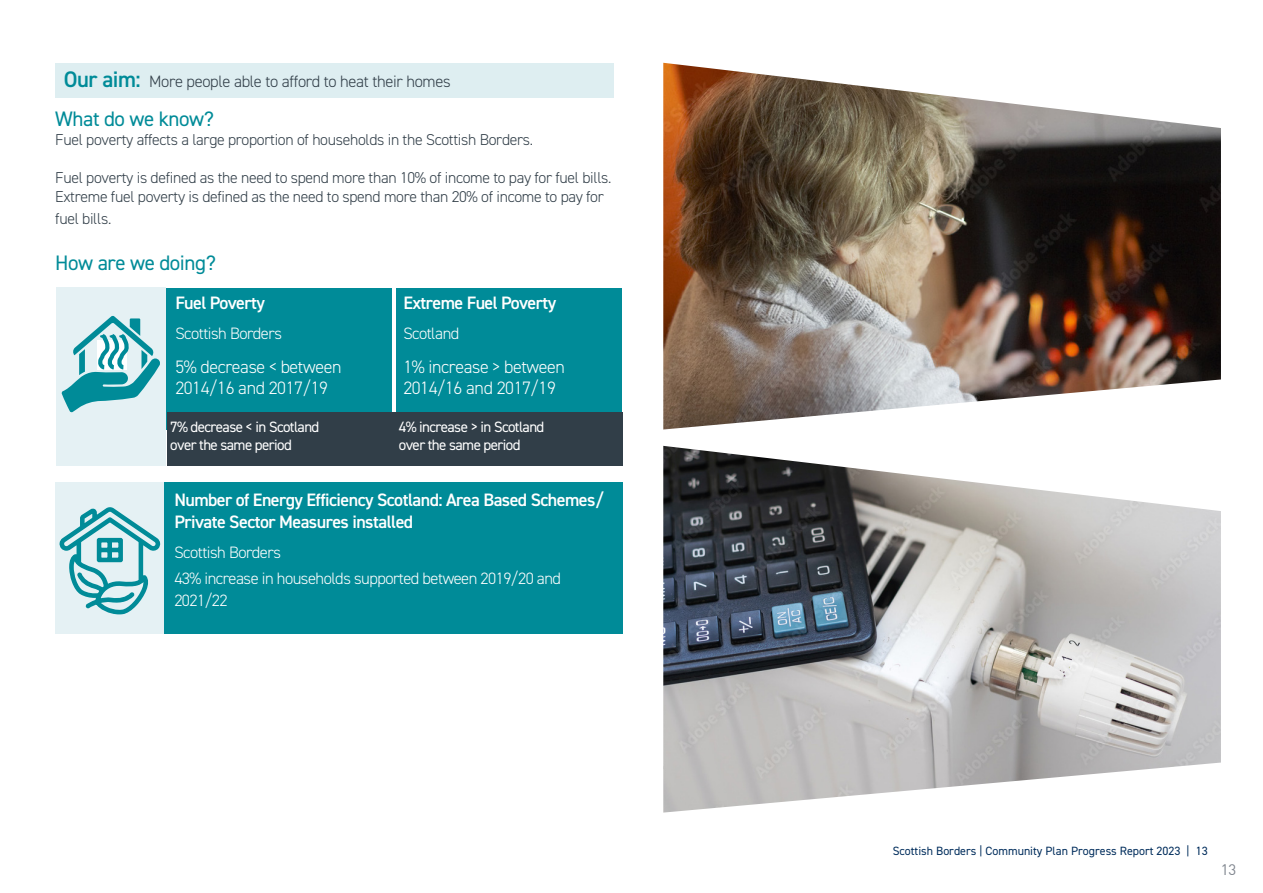
<style>
.page{position:relative;width:1263px;height:893px;background:#fff}
.page>*{position:absolute;margin:0;border:0;box-sizing:border-box;transform-origin:0 0}
.t1{font:21px "DIN2014";letter-spacing:-.02em;color:#008b98}
.t2{font:600 18px/21.6px "DIN2014";letter-spacing:-.03em;color:#fff}
.t3{font:300 18px "DIN2014";letter-spacing:-.02em;color:#fff}
.t4{font:300 16.5px "DIN2014";letter-spacing:-.03em;color:#fff}
.t5{font:300 16.5px "DIN2014";letter-spacing:-.02em;color:#313e48}
.t6{font:300 15.75px/18.9px "DIN2014";letter-spacing:-.02em;color:#313e48}
.t7{font:15px "DIN2014";letter-spacing:-.04em;color:#fff}
.t8{font:15px "DIN";color:#7d838c}
.t9{font:12px "DIN2014";color:#002d5c}
.s1{font-weight:600;font-size:22.5px;color:#008b98}
</style>
<div class="page">
<div style="left:56px;top:288px;width:109px;height:178px;background:#e5f1f4"></div>
<div style="left:56px;top:64px;width:558px;height:34px;background:#deeef1"></div>
<div style="left:166px;top:288px;width:226px;height:141px;background:#008b98"></div>
<div style="left:396px;top:288px;width:225px;height:141px;background:#008b98"></div>
<div style="left:166px;top:412px;width:456px;height:54px;background:#313e48"></div>
<div style="left:55px;top:482px;width:109px;height:152px;background:#e5f1f4"></div>
<div style="left:164px;top:482px;width:458px;height:152px;background:#008b98"></div>
<svg style="left:59px;top:507px;width:101px;height:108px"></svg>
<svg style="left:61px;top:316px;width:99px;height:97px"></svg>
<img style="left:663px;top:63px;width:558px;height:366px">
<img style="left:663px;top:446px;width:558px;height:367px">
<p class="t5" style="left:64px;top:72px;width:388px"><span class="s1">Our aim:</span> More people able to afford to heat their homes</p>
<p class="t1" style="left:55px;top:106px;width:160px">What do we know?</p>
<p class="t6" style="left:55px;top:130px;width:479px">Fuel poverty affects a large proportion of households in the Scottish Borders.</p>
<p class="t6" style="left:55px;top:168px;width:558px">Fuel poverty is defined as the need to spend more than 10% of income to pay for fuel bills.<br>Extreme fuel poverty is defined as the need to spend more than 20% of income to pay for</p>
<p class="t6" style="left:55px;top:209px;width:58px">fuel bills.</p>
<p class="t1" style="left:55px;top:250px;width:162px">How are we doing?</p>
<p class="t2" style="left:175px;top:291px;width:91px">Fuel Poverty</p>
<p class="t4" style="left:175px;top:323px;width:108px">Scottish Borders</p>
<p class="t3" style="left:175px;top:356px;width:168px">5% decrease &lt; between</p>
<p class="t3" style="left:175px;top:377px;width:154px">2014/16 and 2017/19</p>
<p class="t2" style="left:403px;top:291px;width:155px">Extreme Fuel Poverty</p>
<p class="t4" style="left:403px;top:323px;width:58px">Scotland</p>
<p class="t3" style="left:403px;top:356px;width:163px">1% increase &gt; between</p>
<p class="t3" style="left:403px;top:377px;width:154px">2014/16 and 2017/19</p>
<p class="t7" style="left:170px;top:418px;width:151px">7% decrease &lt; in Scotland</p>
<p class="t7" style="left:399px;top:418px;width:147px">4% increase &gt; in Scotland</p>
<p class="t7" style="left:170px;top:436px;width:123px">over the same period</p>
<p class="t7" style="left:399px;top:436px;width:123px">over the same period</p>
<p class="t2" style="left:174px;top:489px;width:431px">Number of Energy Efficiency Scotland: Area Based Schemes/<br>Private Sector Measures installed</p>
<p class="t4" style="left:174px;top:543px;width:108px">Scottish Borders</p>
<p class="t4" style="left:174px;top:568px;width:388px">43% increase in households supported between 2019/20 and</p>
<p class="t4" style="left:174px;top:590px;width:55px">2021/22</p>
<p class="t9" style="left:893px;top:843px;width:316px">Scottish Borders | Community Plan Progress Report 2023 | 13</p>
<p class="t8" style="left:1221px;top:860px;width:17px">13</p>
</div>
